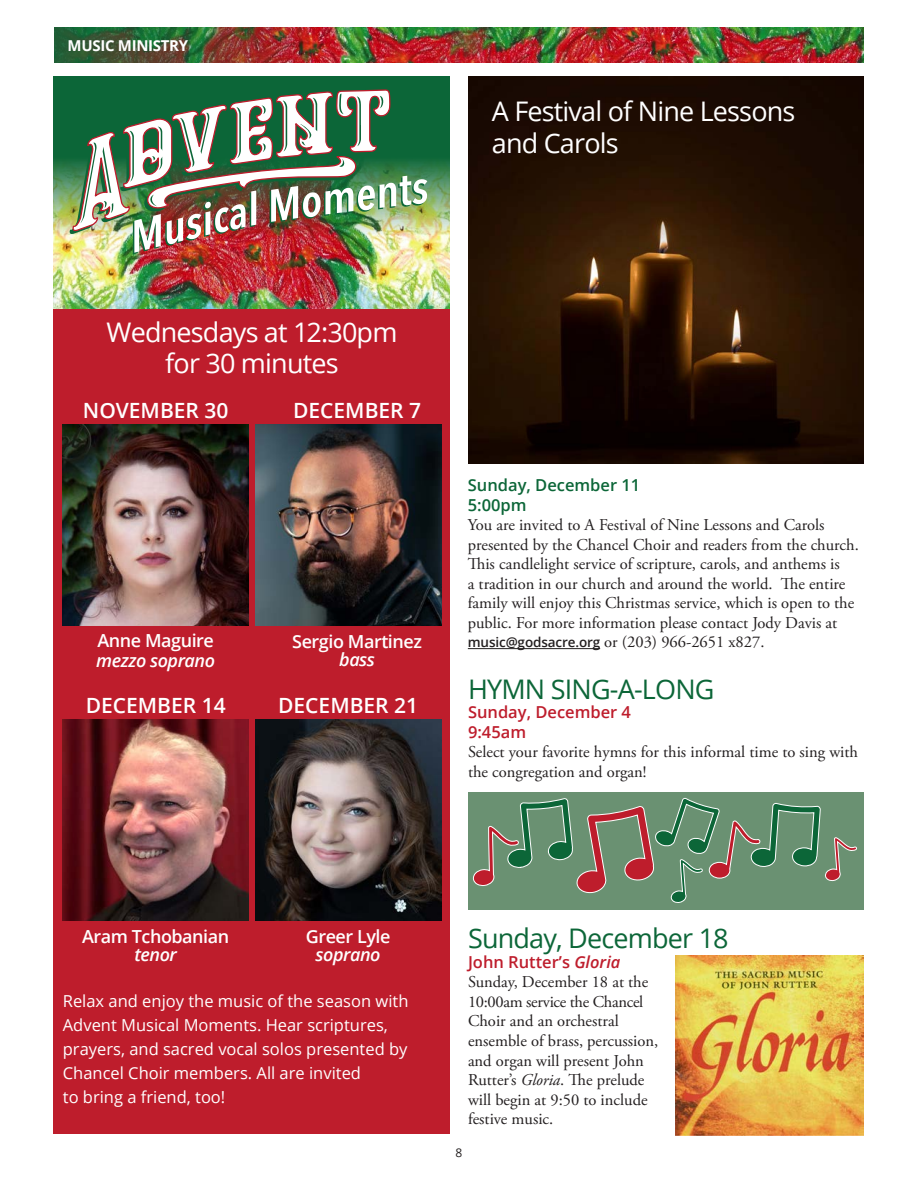
<style>
.page{position:relative;width:918px;height:1188px;background:#fff}
.page>*{position:absolute;margin:0;border:0;box-sizing:border-box;transform-origin:0 0}
.t1{font:600 44.85px "Avenir Next Condensed";color:#fff}
._10_Head{font:27px/31.5px "Open Sans";letter-spacing:-.03em;color:#fff;text-align:center}
._10_Head-2{font:27px "Open Sans";letter-spacing:-.03em;color:#0c6638}
._20_Subhead{font:600 21px "Open Sans";color:#fff}
._20_Subhead-2{font:600 18px "Open Sans";letter-spacing:-.025em;color:#fff}
._20_Subhead-3{font:italic 600 18px "Open Sans";letter-spacing:-.025em;color:#fff}
._50_Body{font:16.5px/19.5px "Adobe Garamond Pro";color:#231f20}
._20_Subhead-4{font:16.5px/24px "Open Sans";color:#fff}
._20_Subhead-5{font:600 16.5px "Open Sans";color:#be1d2c}
._20_Subhead-6{font:600 16.5px "Open Sans";color:#0c6638}
._00_Section_Title{font:700 15px "Open Sans";letter-spacing:-.02em;color:#fff}
.t2{font:12px "Open Sans";color:#231f20}
.s1{font-size:45px}
.s2{font-family:"Open Sans";font-weight:600;font-size:13.5px}
.s3{font-style:italic}
</style>
<div class="page">
<div style="left:468px;top:792px;width:396px;height:118px;background:#6a9172"></div>
<svg style="left:473px;top:798px;width:384px;height:105px"></svg>
<img style="left:493px;top:27px;width:371px;height:36px">
<img style="left:311px;top:27px;width:182px;height:36px">
<img style="left:54px;top:27px;width:257px;height:36px">
<img style="left:54px;top:236px;width:396px;height:73px">
<img style="left:54px;top:76px;width:396px;height:160px">
<div style="left:54px;top:309px;width:396px;height:825px;background:#be1d2c"></div>
<img style="left:255px;top:424px;width:186px;height:202px">
<img style="left:255px;top:719px;width:186px;height:201px">
<img style="left:63px;top:719px;width:186px;height:201px">
<img style="left:63px;top:424px;width:186px;height:202px">
<img style="left:468px;top:76px;width:396px;height:388px">
<hr style="left:468px;top:648px;width:132px;height:1px;background:#231f20">
<img style="left:675px;top:956px;width:189px;height:179px">
<img style="left:69px;top:89px;width:322px;height:164px">
<p class="_00_Section_Title" style="left:68px;top:35px;width:122px">MUSIC MINISTRY</p>
<h1 class="t1" style="left:295px;top:163px;width:130px;rotate:-7deg">oment<span class="s1">s</span></h1>
<p class="_10_Head" style="left:492px;top:95px;width:305px;text-align:left">A Festival of Nine Lessons and Carols</p>
<p class="_10_Head" style="left:106px;top:316px;width:292px">Wednesdays at 12:30pm for 30 minutes</p>
<p class="_20_Subhead" style="left:293px;top:396px;width:129px">DECEMBER 7</p>
<p class="_20_Subhead" style="left:83px;top:396px;width:147px">NOVEMBER 30</p>
<p class="_20_Subhead-2" style="left:97px;top:628px;width:118px">Anne Maguire</p>
<p class="_20_Subhead-3" style="left:96px;top:648px;width:120px">mezzo soprano</p>
<p class="_20_Subhead" style="left:86px;top:691px;width:141px">DECEMBER 14</p>
<p class="_20_Subhead-2" style="left:292px;top:629px;width:131px">Sergio Martinez</p>
<p class="_20_Subhead-3" style="left:339px;top:647px;width:37px">bass</p>
<p class="_20_Subhead" style="left:278px;top:691px;width:141px">DECEMBER 21</p>
<p class="_20_Subhead-6" style="left:468px;top:474px;width:174px">Sunday, December 11</p>
<p class="_20_Subhead-6" style="left:468px;top:493px;width:60px">5:00pm</p>
<p class="_50_Body" style="left:468px;top:516px;width:392px">You are invited to A Festival of Nine Lessons and Carols presented by the Chancel Choir and readers from the church.<br>This candlelight service of scripture, carols, and anthems is<br>a tradition in our church and around the world. The entire family will enjoy this Christmas service, which is open to the public. For more information please contact Jody Davis at <span class="s2">music@godsacre.org</span> or (203) 966-2651 x827.</p>
<p class="_10_Head-2" style="left:468px;top:671px;width:248px">HYMN SING-A-LONG</p>
<p class="_20_Subhead-5" style="left:468px;top:701px;width:165px">Sunday, December 4</p>
<p class="_20_Subhead-5" style="left:468px;top:721px;width:60px">9:45am</p>
<p class="_50_Body" style="left:468px;top:743px;width:392px">Select your favorite hymns for this informal time to sing with the congregation and organ!</p>
<p class="_20_Subhead-2" style="left:82px;top:924px;width:149px">Aram Tchobanian</p>
<p class="_20_Subhead-3" style="left:134px;top:942px;width:44px">tenor</p>
<p class="_20_Subhead-2" style="left:306px;top:924px;width:86px">Greer Lyle</p>
<p class="_20_Subhead-3" style="left:316px;top:942px;width:66px">soprano</p>
<p class="_20_Subhead-4" style="left:63px;top:988px;width:347px">Relax and enjoy the music of the season with Advent Musical Moments. Hear scriptures, prayers, and sacred vocal solos presented by Chancel Choir members. All are invited<br>to bring a friend, too!</p>
<p class="_10_Head-2" style="left:468px;top:920px;width:262px">Sunday, December 18</p>
<p class="_20_Subhead-5" style="left:468px;top:951px;width:154px">John Rutter’s <span class="s3">Gloria</span></p>
<p class="_50_Body" style="left:468px;top:973px;width:192px">Sunday, December 18 at the<br>10:00am service the Chancel<br>Choir and an orchestral ensemble of brass, percussion, and organ will present John<br>Rutter’s <span class="s3">Gloria</span>. The prelude will begin at 9:50 to include festive music.</p>
<p class="t2" style="left:456px;top:1144px;width:8px">8</p>
</div>
